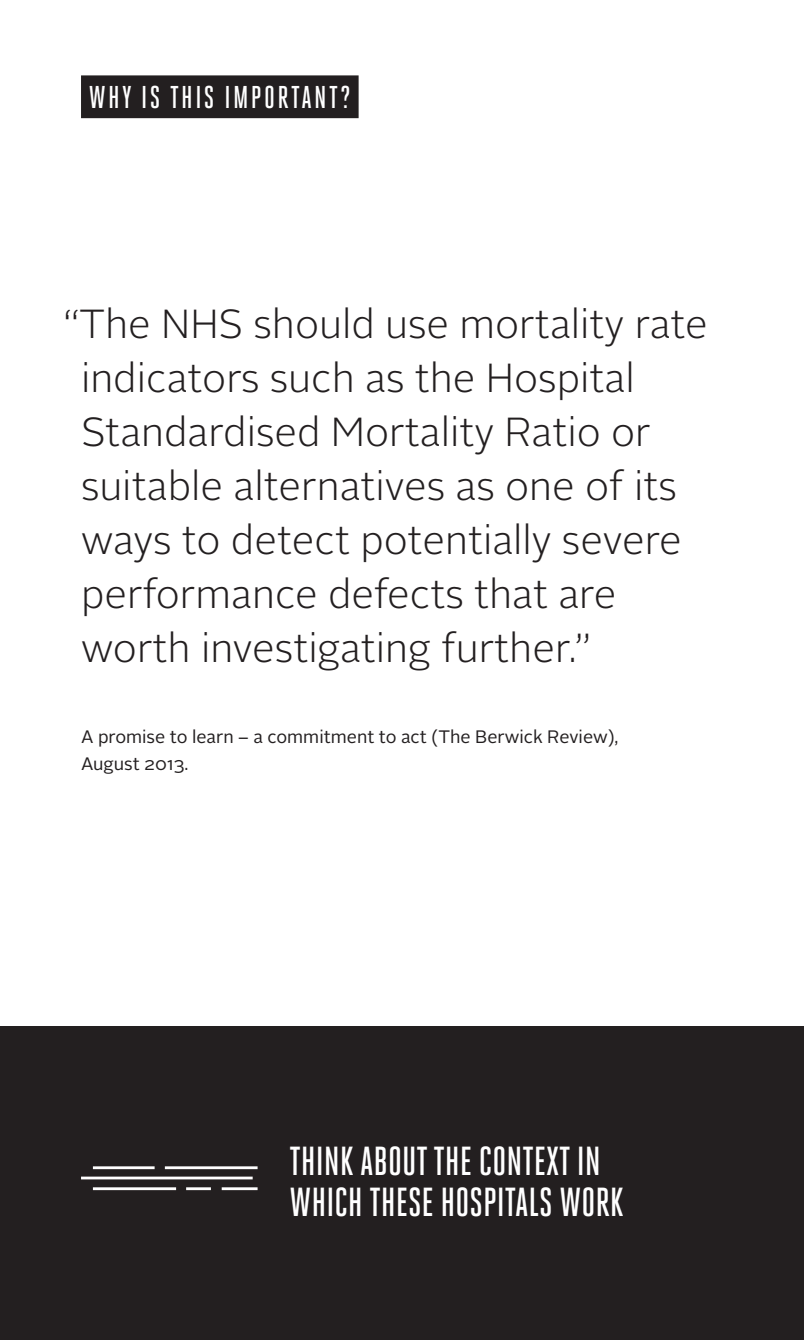
<style>
.page{position:relative;width:804px;height:1340px;background:#fff}
.page>*{position:absolute;margin:0;border:0;box-sizing:border-box;transform-origin:0 0}
.t1{font:300 40.5px/54px "Alright Sans";color:#231f20}
.t2{font:500 40.5px/40.5px "Heroic Condensed";color:#fff}
.t3{font:500 31.5px "Heroic Condensed";letter-spacing:.075em;color:#fff}
.t4{font:18px/27px "Alright Sans";color:#231f20}
</style>
<div class="page">
<div style="left:0;top:1026px;width:804px;height:313px;background:#231f20"></div>
<div style="left:81px;top:75px;width:277px;height:43px;background:#231f20"></div>
<hr style="left:81px;top:1176px;width:172px;height:3px;background:#fff">
<hr style="left:93px;top:1166px;width:62px;height:3px;background:#fff">
<hr style="left:165px;top:1166px;width:92px;height:3px;background:#fff">
<hr style="left:93px;top:1187px;width:83px;height:3px;background:#fff">
<hr style="left:186px;top:1187px;width:25px;height:3px;background:#fff">
<hr style="left:222px;top:1187px;width:35px;height:3px;background:#fff">
<p class="t3" style="left:89px;top:80px;width:264px">WHY IS THIS IMPORTANT?</p>
<p class="t1" style="left:81px;top:297px;width:628px;text-indent:-18px">“The NHS should use mortality rate indicators such as the Hospital<br>Standardised Mortality Ratio or suitable alternatives as one of its ways to detect potentially severe performance defects that are worth investigating further.”</p>
<p class="t4" style="left:81px;top:723px;width:539px">A promise to learn – a commitment to act (The Berwick Review),<br>August 2013.</p>
<p class="t2" style="left:289px;top:1140px;width:336px">THINK ABOUT THE CONTEXT IN<br>WHICH THESE HOSPITALS WORK</p>
</div>
